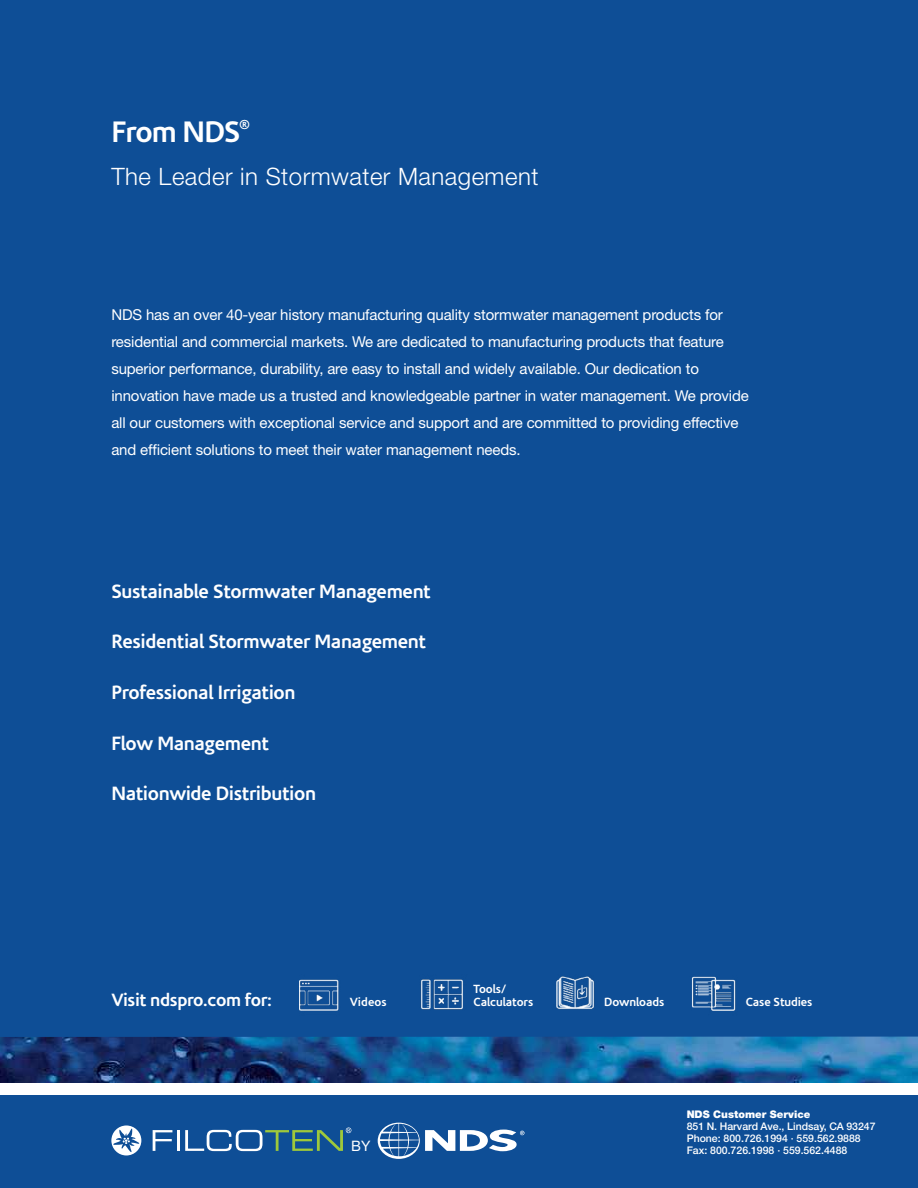
<style>
.page{position:relative;width:918px;height:1188px;background:#fff}
.page>*{position:absolute;margin:0;border:0;box-sizing:border-box;transform-origin:0 0}
.t1{font:700 30px "Corisande";letter-spacing:-.03em;color:#fff}
.t2{font:300 24px "Helvetica Neue LT";letter-spacing:.02em;color:#fff}
.t3{font:700 19.5px "Corisande";letter-spacing:-.02em;color:#fff}
.t4{font:700 18px "Corisande";letter-spacing:-.02em;color:#fff}
.t5{font:15px/27px "Helvetica Neue LT";letter-spacing:-.01em;color:#fff}
.t6{font:14.4px "Helvetica Neue LT";color:#fff}
.t7{font:700 13.05px "Corisande";color:#fff}
.t8{font:700 12px/13.5px "Corisande";letter-spacing:-.01em;color:#fff}
.t9{font:500 10.5px/12px "Helvetica Neue LT";color:#fff}
.t10{font:900 10.5px "Helvetica Neue LT";color:#fff}
</style>
<div class="page">
<img style="left:0;top:1037px;width:918px;height:46px">
<div style="left:0;top:0;width:918px;height:1037px;background:#0e4e96"></div>
<div style="left:0;top:1095px;width:918px;height:93px;background:#0e4e96"></div>
<svg style="left:153px;top:1130px;width:19px;height:21px"></svg>
<hr style="left:177px;top:1130px;width:3px;height:21px;background:#fff">
<svg style="left:111px;top:1125px;width:30px;height:30px"></svg>
<svg style="left:185px;top:1128px;width:166px;height:23px"></svg>
<svg style="left:378px;top:1123px;width:146px;height:36px"></svg>
<img style="left:299px;top:976px;width:437px;height:35px">
<h1 class="t1" style="left:111px;top:114px;width:131px">From NDS</h1>
<p class="t7" style="left:240px;top:117px;width:12px">®</p>
<h2 class="t2" style="left:111px;top:162px;width:429px">The Leader in Stormwater Management</h2>
<p class="t5" style="left:111px;top:301px;width:639px">NDS has an over 40-year history manufacturing quality stormwater management products for residential and commercial markets. We are dedicated to manufacturing products that feature superior performance, durability, are easy to install and widely available. Our dedication to innovation have made us a trusted and knowledgeable partner in water management. We provide all our customers with exceptional service and support and are committed to providing effective and efficient solutions to meet their water management needs.</p>
<h3 class="t3" style="left:111px;top:580px;width:321px">Sustainable Stormwater Management</h3>
<h3 class="t3" style="left:111px;top:630px;width:316px">Residential Stormwater Management</h3>
<h3 class="t3" style="left:111px;top:681px;width:186px">Professional Irrigation</h3>
<h3 class="t3" style="left:111px;top:732px;width:159px">Flow Management</h3>
<h3 class="t3" style="left:111px;top:783px;width:206px">Nationwide Distribution</h3>
<p class="t4" style="left:111px;top:990px;width:162px">Visit ndspro.com for:</p>
<p class="t8" style="left:350px;top:996px;width:38px">Videos</p>
<p class="t8" style="left:474px;top:982px;width:61px">Tools/<br>Calculators</p>
<p class="t8" style="left:604px;top:996px;width:61px">Downloads</p>
<p class="t8" style="left:746px;top:996px;width:68px">Case Studies</p>
<p class="t10" style="left:687px;top:1108px;width:125px">NDS Customer Service</p>
<p class="t9" style="left:687px;top:1120px;width:190px">851 N. Harvard Ave., Lindsay, CA 93247<br>Phone: 800.726.1994 · 559.562.9888</p>
<p class="t6" style="left:351px;top:1137px;width:21px">BY</p>
<p class="t9" style="left:687px;top:1144px;width:162px">Fax: 800.726.1998 · 559.562.4488</p>
</div>
